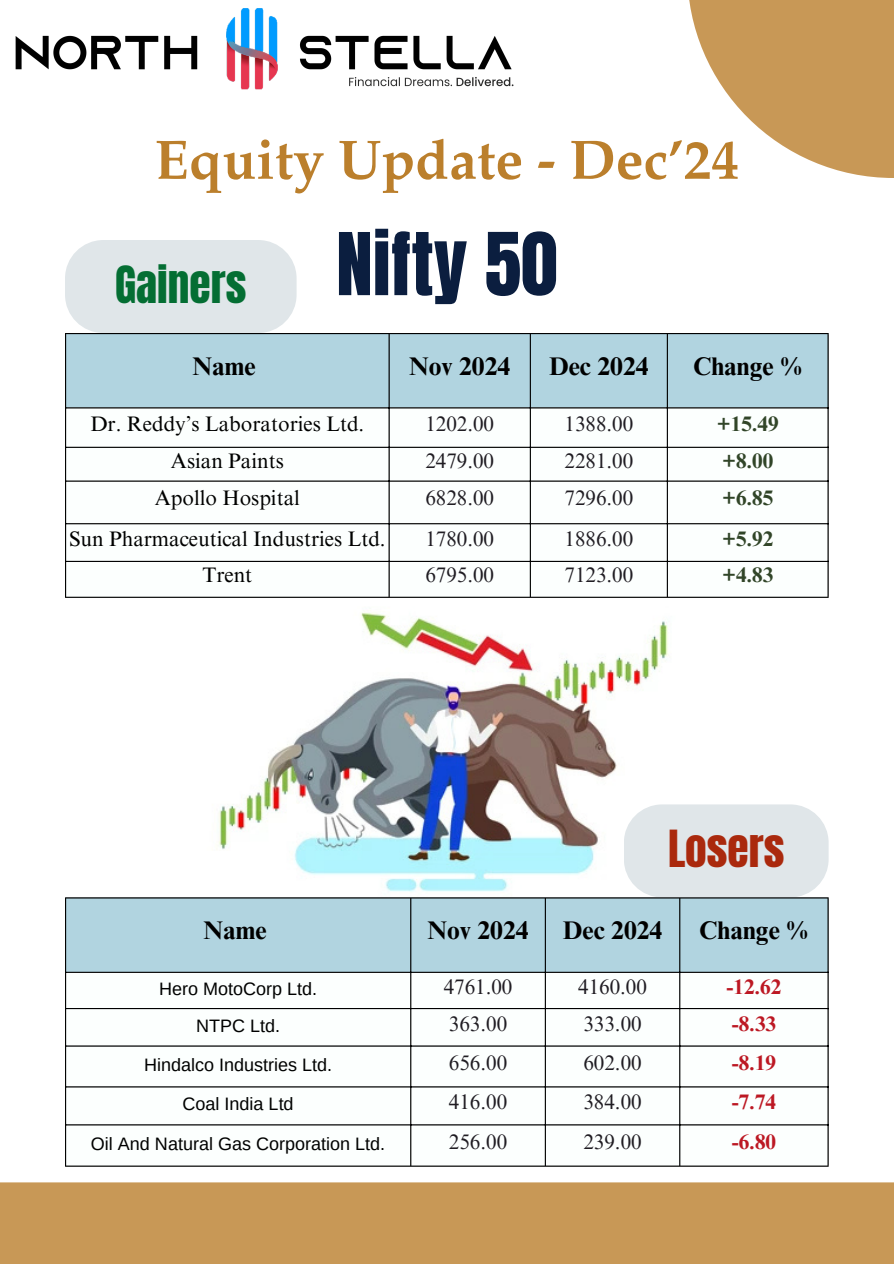
<style>
.page{position:relative;width:894px;height:1264px;background:#fff}
.page>*{position:absolute;margin:0;border:0;box-sizing:border-box;transform-origin:0 0}
.t1{font:73.5px "Anton";color:#0b1e3f}
.t2{font:700 55.5px "Palatino LT Pro";color:#bb7f2c}
.t3{font:43.5px "Anton";color:#046e33}
.t4{font:43.5px "Anton";color:#aa290d}
.t5{font:700 25.5px "Times NRMT Pro";color:#000}
.t6{font:21px "Times NRMT Pro";color:#201d23}
.t7{font:21px "Times NRMT Pro";color:#000}
.t8{font:700 21px "Times NRMT Pro";color:#bc1823}
.t9{font:700 21px "Times NRMT Pro";color:#314528}
.t10{font:18px "Arimo";color:#000}
</style>
<div class="page">
<img style="left:15px;top:8px;width:499px;height:82px">
<div style="left:0;top:1182px;width:893px;height:81px;background:#c89856"></div>
<svg style="left:689px;top:0;width:204px;height:178px;fill:#c89856"></svg>
<img style="left:219px;top:610px;width:450px;height:287px">
<div style="left:66px;top:898px;width:761px;height:73px;background:#b1d4e0"></div>
<svg style="left:66px;top:972px;width:761px;height:193px"></svg>
<hr style="left:65px;top:898px;width:1px;height:267px;background:#000">
<hr style="left:410px;top:898px;width:1px;height:267px;background:#000">
<hr style="left:544px;top:898px;width:1px;height:267px;background:#000">
<hr style="left:679px;top:898px;width:1px;height:267px;background:#000">
<hr style="left:827px;top:898px;width:1px;height:267px;background:#000">
<hr style="left:65px;top:897px;width:763px;height:1px;background:#000">
<hr style="left:65px;top:971px;width:763px;height:1px;background:#000">
<hr style="left:65px;top:1008px;width:763px;height:1px;background:#000">
<hr style="left:65px;top:1045px;width:763px;height:1px;background:#000">
<hr style="left:65px;top:1086px;width:763px;height:1px;background:#000">
<hr style="left:65px;top:1124px;width:763px;height:1px;background:#000">
<hr style="left:65px;top:1165px;width:763px;height:1px;background:#000">
<div style="left:65px;top:240px;width:231px;height:93px;background:#e0e6e9;border-radius:38px"></div>
<div style="left:66px;top:334px;width:761px;height:73px;background:#b1d4e0"></div>
<svg style="left:66px;top:408px;width:761px;height:188px"></svg>
<hr style="left:65px;top:334px;width:1px;height:262px;background:#000">
<hr style="left:388px;top:334px;width:1px;height:262px;background:#000">
<hr style="left:529px;top:334px;width:1px;height:262px;background:#000">
<hr style="left:666px;top:334px;width:1px;height:262px;background:#000">
<hr style="left:827px;top:334px;width:1px;height:262px;background:#000">
<hr style="left:65px;top:333px;width:763px;height:1px;background:#000">
<hr style="left:65px;top:407px;width:763px;height:1px;background:#000">
<hr style="left:65px;top:447px;width:763px;height:1px;background:#000">
<hr style="left:65px;top:480px;width:763px;height:1px;background:#000">
<hr style="left:65px;top:523px;width:763px;height:1px;background:#000">
<hr style="left:65px;top:561px;width:763px;height:1px;background:#000">
<hr style="left:65px;top:596px;width:763px;height:2px;background:#000">
<div style="left:623px;top:804px;width:205px;height:93px;background:#e0e6e9;border-radius:38px"></div>
<p class="t2" style="left:154px;top:138px;width:586px">Equity Update - Dec’24</p>
<p class="t1" style="left:336px;top:211px;width:223px">Nifty 50</p>
<p class="t3" style="left:115px;top:253px;width:133px">Gainers</p>
<p class="t5" style="left:192px;top:356px;width:65px">Name</p>
<p class="t5" style="left:409px;top:356px;width:102px">Nov 2024</p>
<p class="t5" style="left:549px;top:356px;width:101px">Dec 2024</p>
<p class="t5" style="left:693px;top:356px;width:111px">Change %</p>
<p class="t7" style="left:90px;top:416px;width:275px">Dr. Reddy’s Laboratories Ltd.</p>
<p class="t6" style="left:425px;top:416px;width:70px">1202.00</p>
<p class="t6" style="left:564px;top:416px;width:70px">1388.00</p>
<p class="t9" style="left:716px;top:416px;width:63px">+15.49</p>
<p class="t7" style="left:171px;top:453px;width:114px">Asian Paints</p>
<p class="t6" style="left:425px;top:453px;width:70px">2479.00</p>
<p class="t6" style="left:564px;top:453px;width:70px">2281.00</p>
<p class="t9" style="left:722px;top:453px;width:53px">+8.00</p>
<p class="t7" style="left:155px;top:490px;width:146px">Apollo Hospital</p>
<p class="t6" style="left:425px;top:490px;width:70px">6828.00</p>
<p class="t6" style="left:564px;top:490px;width:70px">7296.00</p>
<p class="t9" style="left:722px;top:490px;width:53px">+6.85</p>
<p class="t7" style="left:69px;top:530px;width:318px">Sun Pharmaceutical Industries Ltd.</p>
<p class="t6" style="left:425px;top:530px;width:70px">1780.00</p>
<p class="t6" style="left:564px;top:530px;width:70px">1886.00</p>
<p class="t9" style="left:722px;top:530px;width:53px">+5.92</p>
<p class="t7" style="left:202px;top:567px;width:51px">Trent</p>
<p class="t6" style="left:425px;top:567px;width:70px">6795.00</p>
<p class="t6" style="left:564px;top:567px;width:70px">7123.00</p>
<p class="t9" style="left:722px;top:567px;width:53px">+4.83</p>
<p class="t4" style="left:667px;top:818px;width:118px">Losers</p>
<p class="t5" style="left:203px;top:920px;width:65px">Name</p>
<h2 class="t5" style="left:427px;top:920px;width:102px">Nov 2024</h2>
<h1 class="t5" style="left:562px;top:920px;width:101px">Dec 2024</h1>
<p class="t5" style="left:699px;top:920px;width:111px">Change %</p>
<p class="t10" style="left:159px;top:979px;width:159px">Hero MotoCorp Ltd.</p>
<p class="t6" style="left:443px;top:979px;width:70px">4761.00</p>
<p class="t6" style="left:578px;top:979px;width:70px">4160.00</p>
<p class="t8" style="left:726px;top:979px;width:56px">-12.62</p>
<p class="t10" style="left:196px;top:1015px;width:85px">NTPC Ltd.</p>
<p class="t6" style="left:449px;top:1015px;width:60px">363.00</p>
<p class="t6" style="left:583px;top:1015px;width:60px">333.00</p>
<p class="t8" style="left:731px;top:1015px;width:46px">-8.33</p>
<p class="t10" style="left:144px;top:1055px;width:189px">Hindalco Industries Ltd.</p>
<p class="t6" style="left:449px;top:1055px;width:60px">656.00</p>
<p class="t6" style="left:583px;top:1055px;width:60px">602.00</p>
<p class="t8" style="left:731px;top:1055px;width:46px">-8.19</p>
<p class="t10" style="left:182px;top:1093px;width:112px">Coal India Ltd</p>
<p class="t6" style="left:449px;top:1093px;width:60px">416.00</p>
<p class="t6" style="left:583px;top:1093px;width:60px">384.00</p>
<p class="t8" style="left:731px;top:1093px;width:46px">-7.74</p>
<p class="t10" style="left:91px;top:1133px;width:295px">Oil And Natural Gas Corporation Ltd.</p>
<p class="t6" style="left:449px;top:1134px;width:60px">256.00</p>
<p class="t6" style="left:583px;top:1134px;width:60px">239.00</p>
<p class="t8" style="left:731px;top:1134px;width:46px">-6.80</p>
</div>
